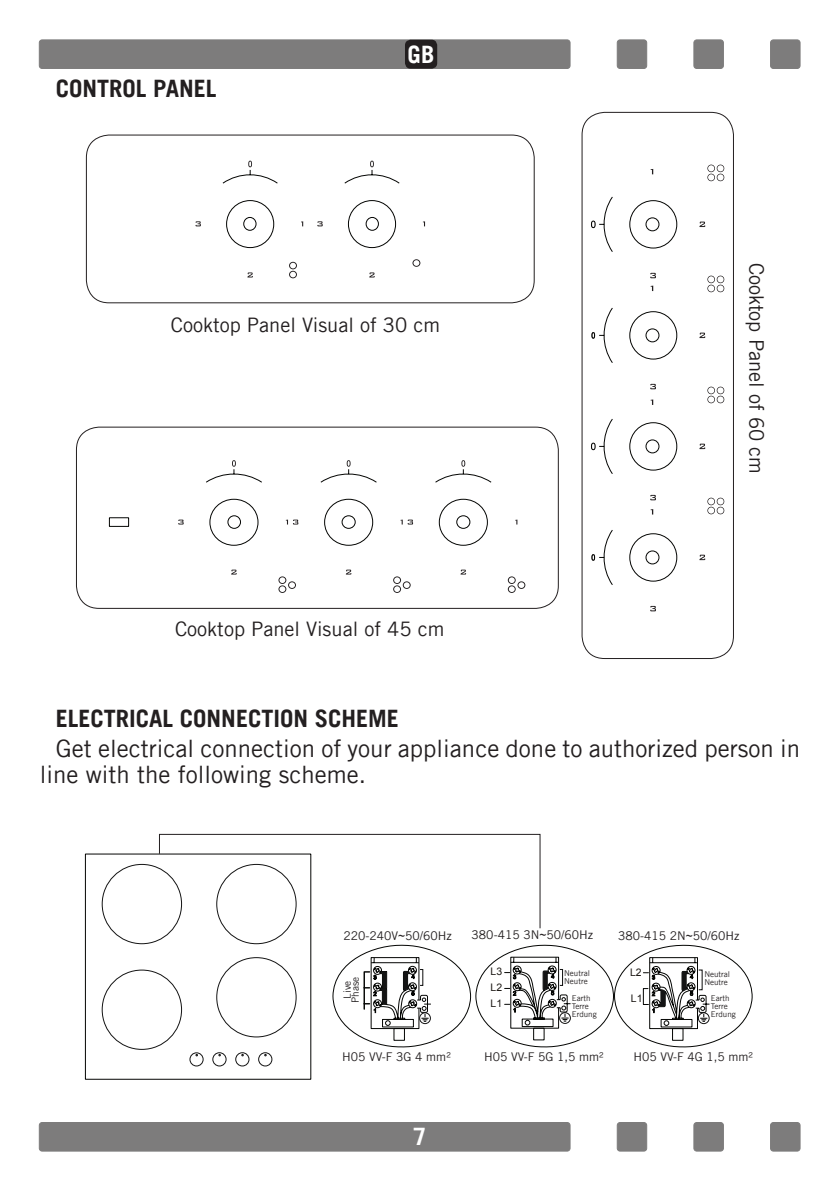
<style>
.page{position:relative;width:840px;height:1191px;background:#fff}
.page>*{position:absolute;margin:0;border:0;box-sizing:border-box;transform-origin:0 0}
.t1{font:24px/26px "Trade Gothic";color:#231f20}
.t2{font:700 24px "Trade Gothic";color:#231f20}
.t3{font:700 24px "Trade Gothic";color:#fff}
.t4{font:20px "Trade Gothic";color:#231f20}
.t5{font:12px "Trade Gothic";color:#231f20}
.t6{font:10.4px/15.6px "Arial";color:#1c1814;text-align:justify}
.t7{font:10px/8px "Trade Gothic";color:#231f20;text-align:center}
.t8{font:8px/8px "Trade Gothic";color:#231f20}
.s1{font-family:"Arial"}
</style>
<div class="page">
<div style="left:39px;top:40px;width:530px;height:28px;background:#7d7c7c;border-radius:3px"></div>
<div style="left:39px;top:40px;width:531px;height:29px;border:1px solid #7d7c7c;border-radius:3px"></div>
<div style="left:770px;top:40px;width:29px;height:28px;background:#7d7c7c;border-radius:3px"></div>
<div style="left:769px;top:40px;width:30px;height:29px;border:1px solid #7d7c7c;border-radius:3px"></div>
<div style="left:617px;top:40px;width:29px;height:28px;background:#7d7c7c;border-radius:3px"></div>
<div style="left:616px;top:40px;width:30px;height:29px;border:1px solid #7d7c7c;border-radius:3px"></div>
<div style="left:693px;top:40px;width:30px;height:28px;background:#7d7c7c;border-radius:3px"></div>
<div style="left:693px;top:40px;width:30px;height:29px;border:1px solid #7d7c7c;border-radius:3px"></div>
<div style="left:39px;top:1122px;width:530px;height:29px;background:#7d7c7c;border-radius:3px"></div>
<div style="left:39px;top:1122px;width:531px;height:29px;border:1px solid #7d7c7c;border-radius:3px"></div>
<div style="left:770px;top:1122px;width:29px;height:29px;background:#7d7c7c;border-radius:3px"></div>
<div style="left:769px;top:1122px;width:30px;height:29px;border:1px solid #7d7c7c;border-radius:3px"></div>
<div style="left:617px;top:1122px;width:29px;height:29px;background:#7d7c7c;border-radius:3px"></div>
<div style="left:616px;top:1122px;width:30px;height:29px;border:1px solid #7d7c7c;border-radius:3px"></div>
<div style="left:693px;top:1122px;width:30px;height:29px;background:#7d7c7c;border-radius:3px"></div>
<div style="left:693px;top:1122px;width:30px;height:29px;border:1px solid #7d7c7c;border-radius:3px"></div>
<div style="left:86px;top:135px;width:448px;height:168px;border:1px solid #231f20;border-radius:23px"></div>
<svg style="left:247px;top:272px;width:6px;height:5px"></svg>
<svg style="left:195px;top:221px;width:6px;height:5px"></svg>
<svg style="left:369px;top:272px;width:5px;height:5px"></svg>
<svg style="left:222px;top:161px;width:178px;height:87px"></svg>
<div style="left:76px;top:427px;width:482px;height:181px;border:1px solid #231f20;border-radius:23px"></div>
<svg style="left:290px;top:263px;width:6px;height:14px"></svg>
<svg style="left:412px;top:259px;width:8px;height:8px"></svg>
<svg style="left:413px;top:260px;width:6px;height:6px"></svg>
<svg style="left:231px;top:569px;width:5px;height:5px"></svg>
<svg style="left:109px;top:460px;width:153px;height:86px"></svg>
<svg style="left:279px;top:577px;width:16px;height:15px"></svg>
<svg style="left:346px;top:569px;width:5px;height:5px"></svg>
<svg style="left:286px;top:519px;width:12px;height:5px"></svg>
<svg style="left:320px;top:460px;width:57px;height:86px"></svg>
<svg style="left:394px;top:577px;width:15px;height:15px"></svg>
<svg style="left:460px;top:569px;width:6px;height:5px"></svg>
<svg style="left:400px;top:519px;width:13px;height:5px"></svg>
<svg style="left:435px;top:460px;width:56px;height:86px"></svg>
<svg style="left:508px;top:577px;width:16px;height:15px"></svg>
<div style="left:581px;top:112px;width:152px;height:547px;border:1px solid #231f20;border-radius:23px"></div>
<svg style="left:699px;top:221px;width:6px;height:6px"></svg>
<svg style="left:591px;top:196px;width:86px;height:56px"></svg>
<svg style="left:650px;top:273px;width:5px;height:5px"></svg>
<svg style="left:699px;top:332px;width:6px;height:6px"></svg>
<svg style="left:591px;top:307px;width:86px;height:56px"></svg>
<svg style="left:650px;top:384px;width:5px;height:5px"></svg>
<svg style="left:699px;top:443px;width:6px;height:6px"></svg>
<svg style="left:591px;top:419px;width:86px;height:55px"></svg>
<svg style="left:650px;top:495px;width:5px;height:5px"></svg>
<svg style="left:699px;top:554px;width:6px;height:6px"></svg>
<svg style="left:591px;top:530px;width:86px;height:55px"></svg>
<svg style="left:650px;top:606px;width:5px;height:5px"></svg>
<svg style="left:707px;top:165px;width:7px;height:6px"></svg>
<svg style="left:707px;top:174px;width:7px;height:6px"></svg>
<svg style="left:717px;top:165px;width:6px;height:15px"></svg>
<svg style="left:707px;top:276px;width:7px;height:6px"></svg>
<svg style="left:707px;top:285px;width:7px;height:6px"></svg>
<svg style="left:717px;top:276px;width:6px;height:15px"></svg>
<svg style="left:707px;top:387px;width:7px;height:6px"></svg>
<svg style="left:707px;top:396px;width:7px;height:6px"></svg>
<svg style="left:717px;top:387px;width:6px;height:15px"></svg>
<svg style="left:707px;top:498px;width:7px;height:6px"></svg>
<svg style="left:707px;top:507px;width:7px;height:6px"></svg>
<svg style="left:717px;top:498px;width:6px;height:15px"></svg>
<svg style="left:570px;top:944px;width:182px;height:104px"></svg>
<div style="left:697px;top:969px;width:5px;height:21px;border:1px solid #141414"></div>
<svg style="left:102px;top:834px;width:468px;height:232px"></svg>
<div style="left:405px;top:40px;width:32px;height:29px;background:#231f20;border-radius:6px"></div>
<h1 class="t2" style="left:56px;top:73px;width:162px">CONTROL PANEL</h1>
<h1 class="t3" style="left:407px;top:40px;width:28px">GB</h1>
<h2 class="t4" style="left:171px;top:313px;width:271px">Cooktop Panel Visual of 30 cm</h2>
<h2 class="t4" style="left:175px;top:617px;width:271px">Cooktop Panel Visual of 45 cm</h2>
<h2 class="t4" style="left:768px;top:262px;width:213px;rotate:90deg">Cooktop Panel of 60 cm</h2>
<h1 class="t2" style="left:56px;top:703px;width:344px">ELECTRICAL CONNECTION SCHEME</h1>
<h1 class="t1" style="left:40px;top:735px;width:761px;text-indent:16px">Get electrical connection of your appliance done to authorized person in line with the following scheme.</h1>
<p class="t5" style="left:343px;top:928px;width:110px">220-240V<span class="s1">~</span>50/60Hz</p>
<p class="t5" style="left:471px;top:927px;width:123px">380-415 3N<span class="s1">~</span>50/60Hz</p>
<p class="t5" style="left:617px;top:928px;width:123px">380-415 2N<span class="s1">~</span>50/60Hz</p>
<p class="t6" style="left:490px;top:964px;width:13px">L3<br>L2<br>L1</p>
<p class="t6" style="left:629px;top:964px;width:13px">L2</p>
<p class="t8" style="left:564px;top:969px;width:27px">Neutral<br>Neutre</p>
<p class="t8" style="left:704px;top:970px;width:27px">Neutral<br>Neutre</p>
<p class="t7" style="left:343px;top:1002px;width:28px;rotate:-90deg">Live<br>Phase</p>
<p class="t6" style="left:630px;top:990px;width:13px">L1</p>
<p class="t8" style="left:571px;top:993px;width:26px">Earth<br>Terre<br>Erdung</p>
<p class="t8" style="left:710px;top:993px;width:26px">Earth<br>Terre<br>Erdung</p>
<p class="t5" style="left:342px;top:1049px;width:110px">H05 VV-F 3G 4 mm²</p>
<p class="t5" style="left:484px;top:1049px;width:121px">H05 VV-F 5G 1,5 mm²</p>
<p class="t5" style="left:633px;top:1049px;width:121px">H05 VV-F 4G 1,5 mm²</p>
<h1 class="t3" style="left:413px;top:1122px;width:15px">7</h1>
</div>
